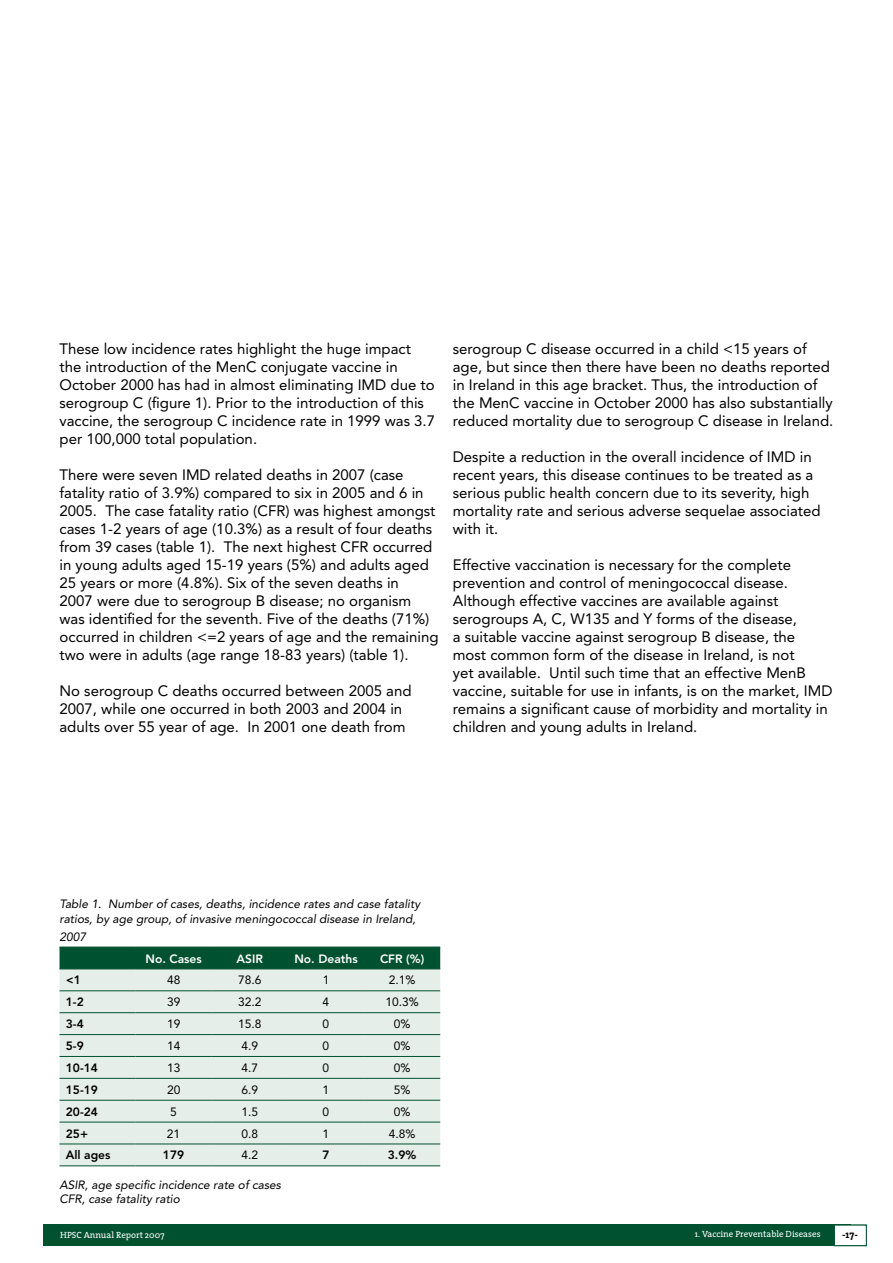
<style>
.page{position:relative;width:893px;height:1263px;background:#fff}
.page>*{position:absolute;margin:0;border:0;box-sizing:border-box;transform-origin:0 0}
.t1{font:15px/18px "Avenir";color:#000}
.t2{font:italic 12px/14.4px "Avenir";color:#000}
.t3{font:12px "Avenir";color:#000}
.t4{font:800 12px "Avenir";color:#000}
.t5{font:800 12px "Avenir";color:#fff}
.t6{font:700 10.5px "The Serif";color:#000}
.t7{font:9px "The Serif";color:#fff}
</style>
<div class="page">
<div style="left:43px;top:1225px;width:808px;height:21px;background:#00512f"></div>
<div style="left:834px;top:1225px;width:33px;height:21px;background:#fff;border:1px solid #00512f"></div>
<div style="left:60px;top:948px;width:380px;height:20px;background:#00512f"></div>
<div style="left:60px;top:969px;width:380px;height:196px;background:#e6eeea"></div>
<hr style="left:60px;top:990px;width:76px;height:1px;background:#00512f">
<hr style="left:136px;top:990px;width:76px;height:1px;background:#00512f">
<hr style="left:212px;top:990px;width:76px;height:1px;background:#00512f">
<hr style="left:288px;top:990px;width:76px;height:1px;background:#00512f">
<hr style="left:364px;top:990px;width:76px;height:1px;background:#00512f">
<hr style="left:60px;top:1012px;width:76px;height:1px;background:#00512f">
<hr style="left:136px;top:1012px;width:76px;height:1px;background:#00512f">
<hr style="left:212px;top:1012px;width:76px;height:1px;background:#00512f">
<hr style="left:288px;top:1012px;width:76px;height:1px;background:#00512f">
<hr style="left:364px;top:1012px;width:76px;height:1px;background:#00512f">
<hr style="left:60px;top:1034px;width:76px;height:1px;background:#00512f">
<hr style="left:136px;top:1034px;width:76px;height:1px;background:#00512f">
<hr style="left:212px;top:1034px;width:76px;height:1px;background:#00512f">
<hr style="left:288px;top:1034px;width:76px;height:1px;background:#00512f">
<hr style="left:364px;top:1034px;width:76px;height:1px;background:#00512f">
<hr style="left:60px;top:1056px;width:76px;height:1px;background:#00512f">
<hr style="left:136px;top:1056px;width:76px;height:1px;background:#00512f">
<hr style="left:212px;top:1056px;width:76px;height:1px;background:#00512f">
<hr style="left:288px;top:1056px;width:76px;height:1px;background:#00512f">
<hr style="left:364px;top:1056px;width:76px;height:1px;background:#00512f">
<hr style="left:60px;top:1078px;width:76px;height:1px;background:#00512f">
<hr style="left:136px;top:1078px;width:76px;height:1px;background:#00512f">
<hr style="left:212px;top:1078px;width:76px;height:1px;background:#00512f">
<hr style="left:288px;top:1078px;width:76px;height:1px;background:#00512f">
<hr style="left:364px;top:1078px;width:76px;height:1px;background:#00512f">
<hr style="left:60px;top:1100px;width:76px;height:1px;background:#00512f">
<hr style="left:136px;top:1100px;width:76px;height:1px;background:#00512f">
<hr style="left:212px;top:1100px;width:76px;height:1px;background:#00512f">
<hr style="left:288px;top:1100px;width:76px;height:1px;background:#00512f">
<hr style="left:364px;top:1100px;width:76px;height:1px;background:#00512f">
<hr style="left:60px;top:1122px;width:76px;height:1px;background:#00512f">
<hr style="left:136px;top:1122px;width:76px;height:1px;background:#00512f">
<hr style="left:212px;top:1122px;width:76px;height:1px;background:#00512f">
<hr style="left:288px;top:1122px;width:76px;height:1px;background:#00512f">
<hr style="left:364px;top:1122px;width:76px;height:1px;background:#00512f">
<hr style="left:60px;top:1143px;width:76px;height:1px;background:#00512f">
<hr style="left:136px;top:1143px;width:76px;height:1px;background:#00512f">
<hr style="left:212px;top:1143px;width:76px;height:1px;background:#00512f">
<hr style="left:288px;top:1143px;width:76px;height:1px;background:#00512f">
<hr style="left:364px;top:1143px;width:76px;height:1px;background:#00512f">
<hr style="left:60px;top:1165px;width:76px;height:1px;background:#00512f">
<hr style="left:136px;top:1165px;width:76px;height:1px;background:#00512f">
<hr style="left:212px;top:1165px;width:76px;height:1px;background:#00512f">
<hr style="left:288px;top:1165px;width:76px;height:1px;background:#00512f">
<hr style="left:364px;top:1165px;width:76px;height:1px;background:#00512f">
<hr style="left:60px;top:947px;width:76px;height:1px;background:#00512f">
<hr style="left:136px;top:947px;width:76px;height:1px;background:#00512f">
<hr style="left:212px;top:947px;width:76px;height:1px;background:#00512f">
<hr style="left:288px;top:947px;width:76px;height:1px;background:#00512f">
<hr style="left:364px;top:947px;width:76px;height:1px;background:#00512f">
<hr style="left:60px;top:968px;width:76px;height:1px;background:#00512f">
<hr style="left:136px;top:968px;width:76px;height:1px;background:#00512f">
<hr style="left:212px;top:968px;width:76px;height:1px;background:#00512f">
<hr style="left:288px;top:968px;width:76px;height:1px;background:#00512f">
<hr style="left:364px;top:968px;width:76px;height:1px;background:#00512f">
<p class="t1" style="left:60px;top:340px;width:377px">These low incidence rates highlight the huge impact the introduction of the MenC conjugate vaccine in October 2000 has had in almost eliminating IMD due to serogroup C (figure 1). Prior to the introduction of this vaccine, the serogroup C incidence rate in 1999 was 3.7 per 100,000 total population.</p>
<p class="t1" style="left:60px;top:466px;width:381px">There were seven IMD related deaths in 2007 (case fatality ratio of 3.9%) compared to six in 2005 and 6 in 2005. The case fatality ratio (CFR) was highest amongst cases 1-2 years of age (10.3%) as a result of four deaths from 39 cases (table 1). The next highest CFR occurred in young adults aged 15-19 years (5%) and adults aged 25 years or more (4.8%). Six of the seven deaths in<br>2007 were due to serogroup B disease; no organism was identified for the seventh. Five of the deaths (71%) occurred in children &lt;=2 years of age and the remaining two were in adults (age range 18-83 years) (table 1).</p>
<p class="t1" style="left:60px;top:682px;width:353px">No serogroup C deaths occurred between 2005 and<br>2007, while one occurred in both 2003 and 2004 in adults over 55 year of age. In 2001 one death from</p>
<p class="t1" style="left:453px;top:340px;width:382px">serogroup C disease occurred in a child &lt;15 years of age, but since then there have been no deaths reported in Ireland in this age bracket. Thus, the introduction of the MenC vaccine in October 2000 has also substantially reduced mortality due to serogroup C disease in Ireland.</p>
<p class="t1" style="left:453px;top:448px;width:369px">Despite a reduction in the overall incidence of IMD in recent years, this disease continues to be treated as a serious public health concern due to its severity, high mortality rate and serious adverse sequelae associated with it.</p>
<p class="t1" style="left:453px;top:556px;width:381px">Effective vaccination is necessary for the complete prevention and control of meningococcal disease.<br>Although effective vaccines are available against serogroups A, C, W135 and Y forms of the disease,<br>a suitable vaccine against serogroup B disease, the<br>most common form of the disease in Ireland, is not<br>yet available. Until such time that an effective MenB vaccine, suitable for use in infants, is on the market, IMD remains a significant cause of morbidity and mortality in children and young adults in Ireland.</p>
<p class="t2" style="left:60px;top:897px;width:362px">Table 1. Number of cases, deaths, incidence rates and case fatality ratios, by age group, of invasive meningococcal disease in Ireland,</p>
<p class="t2" style="left:60px;top:929px;width:28px">2007</p>
<p class="t5" style="left:146px;top:951px;width:58px">No. Cases</p>
<p class="t5" style="left:237px;top:951px;width:28px">ASIR</p>
<p class="t5" style="left:294px;top:951px;width:65px">No. Deaths</p>
<p class="t5" style="left:380px;top:951px;width:46px">CFR (%)</p>
<p class="t4" style="left:66px;top:973px;width:17px">&lt;1</p>
<p class="t3" style="left:167px;top:973px;width:15px">48</p>
<p class="t3" style="left:238px;top:973px;width:25px">78.6</p>
<p class="t3" style="left:323px;top:973px;width:8px">1</p>
<p class="t3" style="left:389px;top:973px;width:28px">2.1%</p>
<p class="t4" style="left:66px;top:995px;width:19px">1-2</p>
<p class="t3" style="left:167px;top:995px;width:15px">39</p>
<p class="t3" style="left:238px;top:995px;width:25px">32.2</p>
<p class="t3" style="left:323px;top:995px;width:8px">4</p>
<p class="t3" style="left:385px;top:995px;width:35px">10.3%</p>
<p class="t4" style="left:66px;top:1017px;width:19px">3-4</p>
<p class="t3" style="left:167px;top:1017px;width:15px">19</p>
<p class="t3" style="left:238px;top:1017px;width:25px">15.8</p>
<p class="t3" style="left:323px;top:1017px;width:8px">0</p>
<p class="t3" style="left:394px;top:1017px;width:18px">0%</p>
<p class="t4" style="left:66px;top:1039px;width:19px">5-9</p>
<p class="t3" style="left:167px;top:1039px;width:15px">14</p>
<p class="t3" style="left:241px;top:1039px;width:18px">4.9</p>
<p class="t3" style="left:323px;top:1039px;width:8px">0</p>
<p class="t3" style="left:394px;top:1039px;width:18px">0%</p>
<p class="t4" style="left:66px;top:1061px;width:34px">10-14</p>
<p class="t3" style="left:167px;top:1061px;width:15px">13</p>
<p class="t3" style="left:241px;top:1061px;width:18px">4.7</p>
<p class="t3" style="left:323px;top:1061px;width:8px">0</p>
<p class="t3" style="left:394px;top:1061px;width:18px">0%</p>
<p class="t4" style="left:66px;top:1082px;width:34px">15-19</p>
<p class="t3" style="left:167px;top:1083px;width:15px">20</p>
<p class="t3" style="left:241px;top:1083px;width:18px">6.9</p>
<p class="t3" style="left:323px;top:1083px;width:8px">1</p>
<p class="t3" style="left:394px;top:1083px;width:18px">5%</p>
<p class="t4" style="left:66px;top:1104px;width:34px">20-24</p>
<p class="t3" style="left:170px;top:1104px;width:8px">5</p>
<p class="t3" style="left:241px;top:1104px;width:18px">1.5</p>
<p class="t3" style="left:323px;top:1104px;width:8px">0</p>
<p class="t3" style="left:394px;top:1104px;width:18px">0%</p>
<p class="t4" style="left:66px;top:1126px;width:24px">25+</p>
<p class="t3" style="left:167px;top:1126px;width:15px">21</p>
<p class="t3" style="left:241px;top:1126px;width:18px">0.8</p>
<p class="t3" style="left:323px;top:1126px;width:8px">1</p>
<p class="t3" style="left:389px;top:1126px;width:28px">4.8%</p>
<p class="t4" style="left:66px;top:1148px;width:46px">All ages</p>
<p class="t4" style="left:163px;top:1148px;width:23px">179</p>
<p class="t3" style="left:241px;top:1148px;width:18px">4.2</p>
<p class="t4" style="left:322px;top:1148px;width:9px">7</p>
<p class="t4" style="left:388px;top:1148px;width:30px">3.9%</p>
<p class="t2" style="left:59px;top:1178px;width:223px">ASIR, age specific incidence rate of cases<br>CFR, case fatality ratio</p>
<p class="t7" style="left:60px;top:1227px;width:106px">HPSC Annual Report 2007</p>
<p class="t7" style="left:695px;top:1227px;width:127px">1. Vaccine Preventable Diseases</p>
<p class="t6" style="left:842px;top:1226px;width:17px">-17-</p>
</div>
